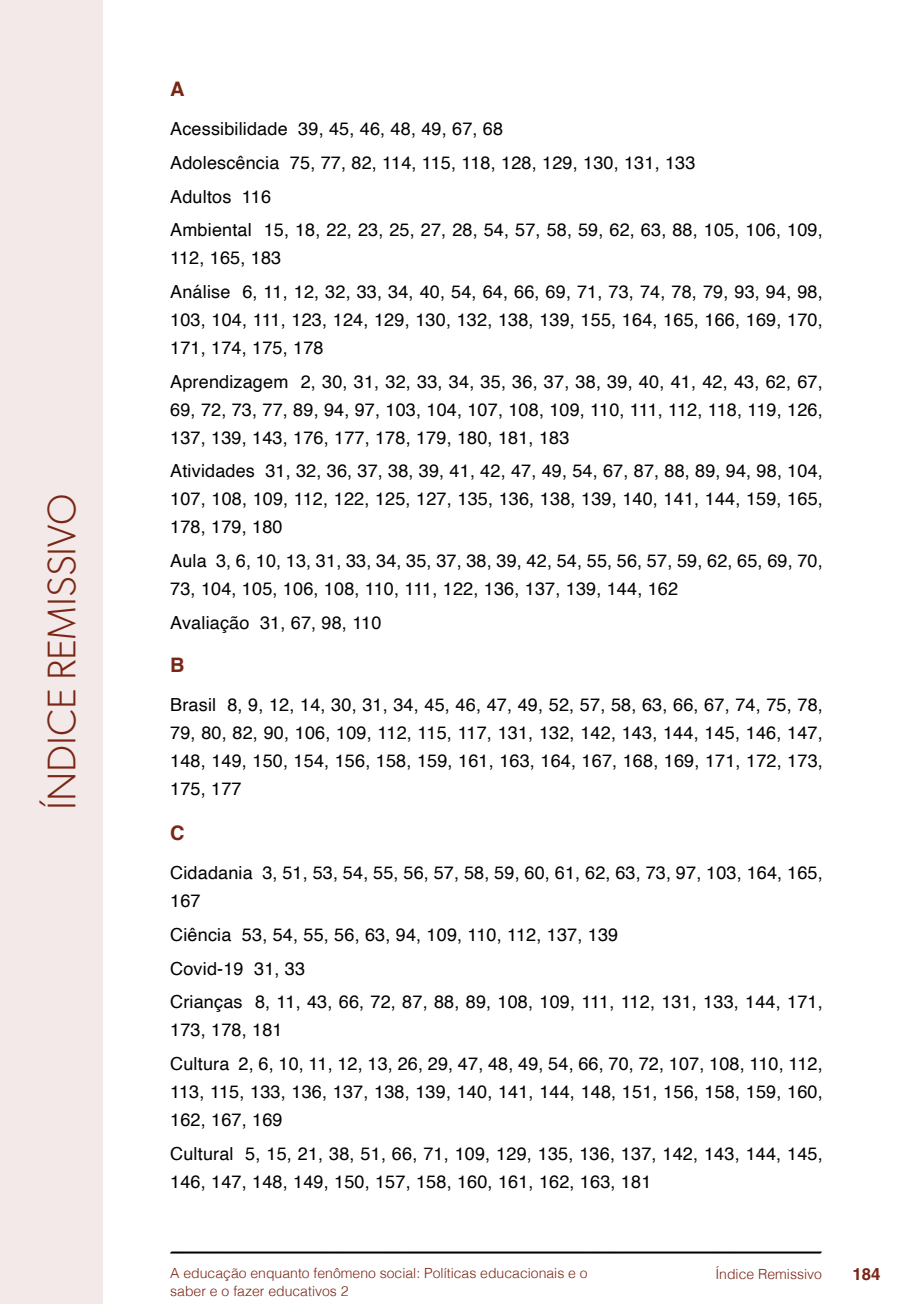
<style>
.page{position:relative;width:908px;height:1304px;background:#fff}
.page>*{position:absolute;margin:0;border:0;box-sizing:border-box;transform-origin:0 0}
.t1{font:300 40px "Gibson";color:#7a2616}
.t2{font:700 20px "Helvetica";color:#7a2616}
.t3{font:18px/28px "Helvetica";letter-spacing:.01em;color:#000}
.t4{font:700 16.8px "Helvetica";color:#7a2616}
.t5{font:300 14px "Helvetica";color:#7a2616}
</style>
<div class="page">
<svg style="left:170px;top:1251px;width:651px;height:3px;background:#515151"></svg>
<div style="left:0;top:0;width:103px;height:1304px;background:#f2e9e8"></div>
<h1 class="t1" style="left:37px;top:810px;width:317px;rotate:-90deg">ÍNDICE REMISSIVO</h1>
<p class="t2" style="left:170px;top:77px;width:16px">A</p>
<p class="t3" style="left:170px;top:113px;width:653px;line-height:33.6px">Acessibilidade 39, 45, 46, 48, 49, 67, 68<br>Adolescência 75, 77, 82, 114, 115, 118, 128, 129, 130, 131, 133<br>Adultos 116<br>Ambiental 15, 18, 22, 23, 25, 27, 28, 54, 57, 58, 59, 62, 63, 88, 105, 106, 109,</p>
<p class="t3" style="left:170px;top:242px;width:653px;line-height:33.6px">112, 165, 183<br>Análise 6, 11, 12, 32, 33, 34, 40, 54, 64, 66, 69, 71, 73, 74, 78, 79, 93, 94, 98,</p>
<p class="t3" style="left:170px;top:306px;width:653px">103, 104, 111, 123, 124, 129, 130, 132, 138, 139, 155, 164, 165, 166, 169, 170,<br>171, 174, 175, 178</p>
<p class="t3" style="left:170px;top:368px;width:653px;text-align:justify">Aprendizagem 2, 30, 31, 32, 33, 34, 35, 36, 37, 38, 39, 40, 41, 42, 43, 62, 67, 69, 72, 73, 77, 89, 94, 97, 103, 104, 107, 108, 109, 110, 111, 112, 118, 119, 126, 137, 139, 143, 176, 177, 178, 179, 180, 181, 183</p>
<p class="t3" style="left:170px;top:458px;width:654px;text-align:justify">Atividades 31, 32, 36, 37, 38, 39, 41, 42, 47, 49, 54, 67, 87, 88, 89, 94, 98, 104, 107, 108, 109, 112, 122, 125, 127, 135, 136, 138, 139, 140, 141, 144, 159, 165, 178, 179, 180</p>
<p class="t3" style="left:170px;top:547px;width:653px">Aula 3, 6, 10, 13, 31, 33, 34, 35, 37, 38, 39, 42, 54, 55, 56, 57, 59, 62, 65, 69, 70,<br>73, 104, 105, 106, 108, 110, 111, 122, 136, 137, 139, 144, 162</p>
<p class="t3" style="left:170px;top:609px;width:212px">Avaliação 31, 67, 98, 110</p>
<p class="t2" style="left:170px;top:653px;width:16px">B</p>
<p class="t3" style="left:170px;top:692px;width:654px;text-align:justify">Brasil 8, 9, 12, 14, 30, 31, 34, 45, 46, 47, 49, 52, 57, 58, 63, 66, 67, 74, 75, 78, 79, 80, 82, 90, 106, 109, 112, 115, 117, 131, 132, 142, 143, 144, 145, 146, 147, 148, 149, 150, 154, 156, 158, 159, 161, 163, 164, 167, 168, 169, 171, 172, 173, 175, 177</p>
<p class="t2" style="left:170px;top:821px;width:16px">C</p>
<p class="t3" style="left:170px;top:860px;width:653px">Cidadania 3, 51, 53, 54, 55, 56, 57, 58, 59, 60, 61, 62, 63, 73, 97, 103, 164, 165,<br>167</p>
<p class="t3" style="left:170px;top:918px;width:653px;line-height:33.6px">Ciência 53, 54, 55, 56, 63, 94, 109, 110, 112, 137, 139<br>Covid-19 31, 33<br>Crianças 8, 11, 43, 66, 72, 87, 88, 89, 108, 109, 111, 112, 131, 133, 144, 171,</p>
<p class="t3" style="left:170px;top:1014px;width:653px;line-height:33.6px">173, 178, 181<br>Cultura 2, 6, 10, 11, 12, 13, 26, 29, 47, 48, 49, 54, 66, 70, 72, 107, 108, 110, 112,</p>
<p class="t3" style="left:170px;top:1078px;width:653px">113, 115, 133, 136, 137, 138, 139, 140, 141, 144, 148, 151, 156, 158, 159, 160,<br>162, 167, 169</p>
<p class="t3" style="left:170px;top:1140px;width:653px">Cultural 5, 15, 21, 38, 51, 66, 71, 109, 129, 135, 136, 137, 142, 143, 144, 145,<br>146, 147, 148, 149, 150, 157, 158, 160, 161, 162, 163, 181</p>
<p class="t5" style="left:715px;top:1262px;width:108px">Índice Remissivo</p>
<p class="t5" style="left:170px;top:1261px;width:419px">A educação enquanto fenômeno social: Políticas educacionais e o</p>
<p class="t4" style="left:851px;top:1264px;width:30px">184</p>
<p class="t5" style="left:170px;top:1279px;width:180px">saber e o fazer educativos 2</p>
</div>
